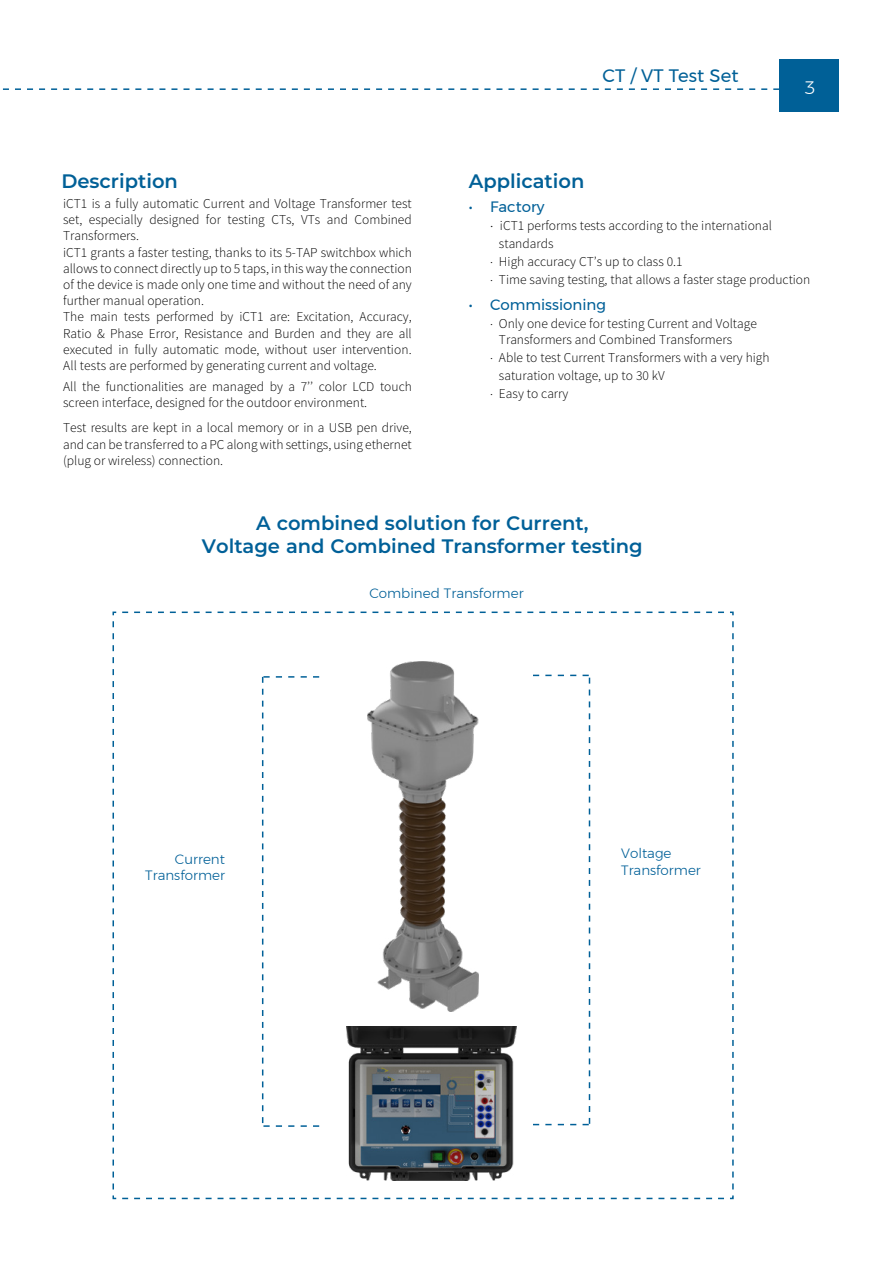
<style>
.page{position:relative;width:893px;height:1263px;background:#fff}
.page>*{position:absolute;margin:0;border:0;box-sizing:border-box;transform-origin:0 0}
.t1{font:600 19.5px/23.4px "Montserrat";color:#006098;text-align:center}
.t2{font:600 19.5px "Montserrat";color:#006097}
.t3{font:18px "Montserrat";letter-spacing:.01em;color:#006097}
.t4{font:300 18px "Montserrat";color:#fff}
.t5{font:15px "Montserrat";color:#006098}
.t6{font:300 13.5px/16.2px "Source Sans Pro";color:#000}
.t7{font:300 13.5px/16.5px "Montserrat";color:#006098;text-align:right}
</style>
<div class="page">
<div style="left:779px;top:59px;width:60px;height:52px;background:#006097"></div>
<svg style="left:2px;top:88px;width:777px;height:2px"></svg>
<svg style="left:112px;top:611px;width:622px;height:589px"></svg>
<img style="left:346px;top:1026px;width:170px;height:155px">
<svg style="left:262px;top:676px;width:57px;height:451px"></svg>
<svg style="left:533px;top:675px;width:57px;height:450px"></svg>
<img style="left:368px;top:661px;width:110px;height:350px">
<h2 class="t3" style="left:602px;top:62px;width:138px">CT / VT Test Set</h2>
<h2 class="t4" style="left:805px;top:74px;width:12px">3</h2>
<h1 class="t2" style="left:61px;top:167px;width:118px">Description</h1>
<h1 class="t2" style="left:469px;top:167px;width:117px">Application</h1>
<p class="t6" style="left:63px;top:195px;width:350px">iCT1 is a fully automatic Current and Voltage Transformer test set, especially designed for testing CTs, VTs and Combined Transformers.<br>iCT1 grants a faster testing, thanks to its 5-TAP switchbox which allows to connect directly up to 5 taps, in this way the connection of the device is made only one time and without the need of any further manual operation.<br>The main tests performed by iCT1 are: Excitation, Accuracy, Ratio &amp; Phase Error, Resistance and Burden and they are all executed in fully automatic mode, without user intervention.<br>All tests are performed by generating current and voltage.</p>
<p class="t6" style="left:63px;top:378px;width:350px">All the functionalities are managed by a 7’’ color LCD touch screen interface, designed for the outdoor environment.</p>
<p class="t6" style="left:63px;top:420px;width:350px;text-align:justify">Test results are kept in a local memory or in a USB pen drive, and can be transferred to a PC along with settings, using ethernet (plug or wireless) connection.</p>
<p class="t5" style="left:469px;top:196px;width:77px">• Factory</p>
<p class="t6" style="left:490px;top:218px;width:283px"><sup>.</sup> iCT1 performs tests according to the international</p>
<p class="t6" style="left:499px;top:236px;width:56px">standards</p>
<p class="t6" style="left:490px;top:254px;width:194px">. High accuracy CT’s up to class 0.1</p>
<p class="t6" style="left:490px;top:272px;width:322px">. Time saving testing, that allows a faster stage production</p>
<p class="t5" style="left:469px;top:293px;width:139px">• Commissioning</p>
<p class="t6" style="left:499px;top:315px;width:259px;text-indent:-9px">. Only one device for testing Current and Voltage<br>Transformers and Combined Transformers</p>
<p class="t6" style="left:490px;top:349px;width:281px">. Able to test Current Transformers with a very high</p>
<p class="t6" style="left:499px;top:367px;width:167px">saturation voltage, up to 30 kV</p>
<p class="t6" style="left:490px;top:385px;width:80px">. Easy to carry</p>
<h1 class="t1" style="left:202px;top:510px;width:442px">A combined solution for Current,<br>Voltage and Combined Transformer testing</h1>
<p class="t7" style="left:369px;top:585px;width:156px">Combined Transformer</p>
<p class="t7" style="left:145px;top:850px;width:81px">Current<br>Transformer</p>
<p class="t7" style="left:621px;top:845px;width:81px;text-align:left">Voltage<br>Transformer</p>
</div>
